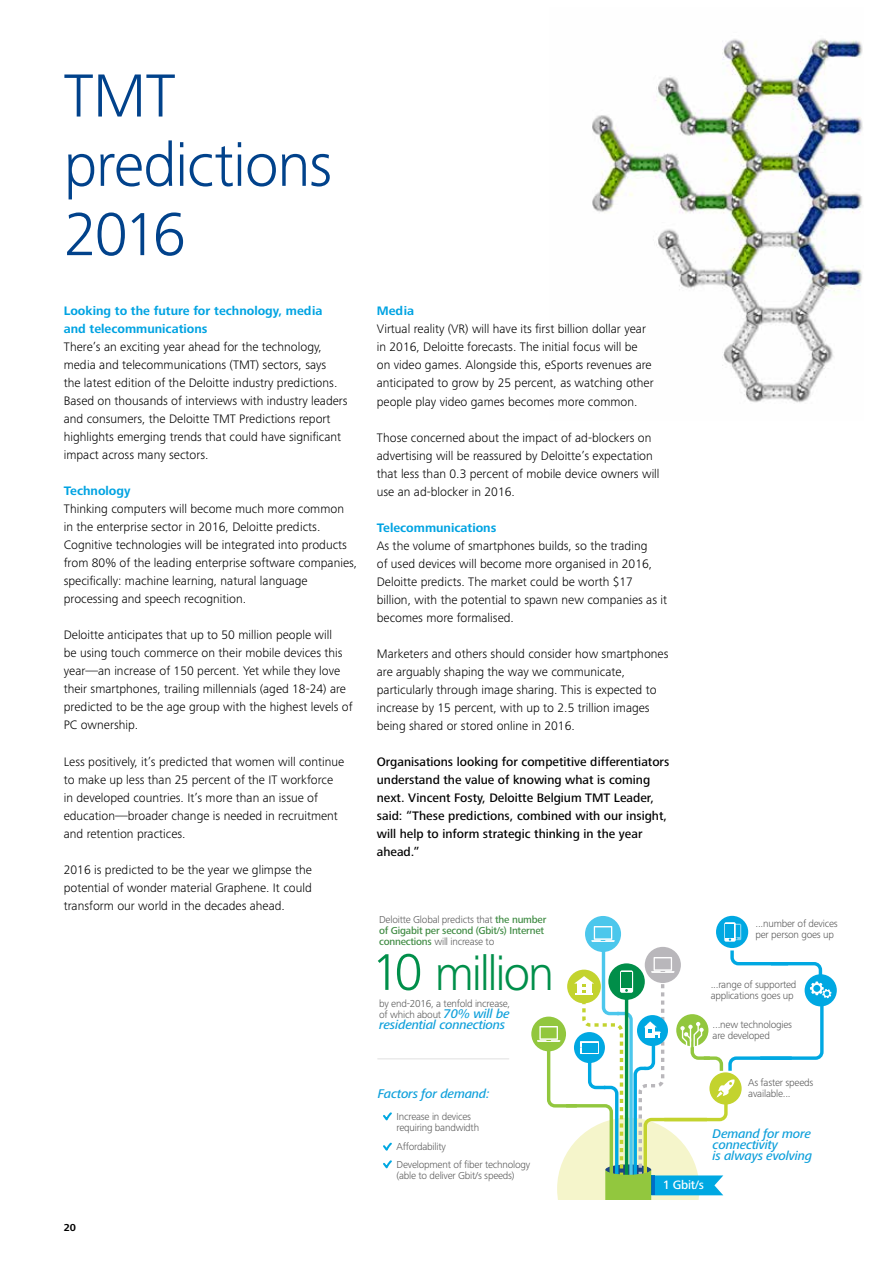
<style>
.page{position:relative;width:893px;height:1263px;background:#fff}
.page>*{position:absolute;margin:0;border:0;box-sizing:border-box;transform-origin:0 0}
.t1{font:300 63px/69.3px "Frutiger Next Pro";letter-spacing:-.02em;color:#01428b}
.t2{font:300 49.8px "Frutiger Next Pro";letter-spacing:-.05em;color:#008f4a}
.t3{font:italic 500 13.05px/10.9px "Frutiger Next Pro";letter-spacing:-.02em;color:#0fa0db}
.t4{font:300 12.75px/18px "Frutiger Next Pro";color:#000}
.t5{font:500 12.75px/18px "Frutiger Next Pro";color:#000}
.t6{font:700 12.75px/18px "Frutiger Next Pro";color:#00a3e2}
.t7{font:500 12.6px "Frutiger Next Pro";color:#fff}
.t8{font:300 10.5px/10.9px "Frutiger Next Pro";letter-spacing:-.02em;color:#575757}
.t9{font:500 10.5px/10.9px "Frutiger Next Pro";letter-spacing:-.02em;color:#3d8a41}
.t10{font:700 10.5px "Frutiger Next Pro";color:#000}
.s1{font-weight:300;color:#575757}
.s2{font-size:53.4px}
.s3{font-weight:500;font-style:italic;font-size:13.05px;color:#0fa0db}
</style>
<div class="page">
<img style="left:592px;top:38px;width:271px;height:365px">
<div style="left:585px;top:916px;width:36px;height:36px;background:#4cc7ec;border-radius:50%"></div>
<div style="left:805px;top:974px;width:32px;height:32px;background:#00a8e2;border-radius:50%"></div>
<hr style="left:378px;top:1058px;width:131px;height:1px;background:#e9e8e8">
<svg style="left:383px;top:1112px;width:9px;height:9px"></svg>
<svg style="left:383px;top:1142px;width:9px;height:27px"></svg>
<div style="left:716px;top:916px;width:32px;height:32px;background:#00a8e2;border-radius:50%"></div>
<div style="left:732px;top:924px;width:9px;height:16px;background:#7fd3f0"></div>
<div style="left:733px;top:925px;width:7px;height:12px;background:#00a8e2"></div>
<div style="left:724px;top:922px;width:12px;height:20px;background:#fff;border-radius:2px"></div>
<div style="left:725px;top:924px;width:9px;height:13px;background:#00a8e2"></div>
<div style="left:531px;top:1016px;width:35px;height:35px;background:#92c73e;border-radius:50%"></div>
<svg style="left:537px;top:926px;width:294px;height:273px"></svg>
<h1 class="t1" style="left:64px;top:61px;width:270px">TMT predictions<br>2016</h1>
<p class="t6" style="left:64px;top:302px;width:260px">Looking to the future for technology, media and telecommunications</p>
<p class="t4" style="left:64px;top:338px;width:285px">There’s an exciting year ahead for the technology, media and telecommunications (TMT) sectors, says<br>the latest edition of the Deloitte industry predictions.<br>Based on thousands of interviews with industry leaders and consumers, the Deloitte TMT Predictions report highlights emerging trends that could have significant impact across many sectors.</p>
<p class="t6" style="left:64px;top:482px;width:68px">Technology</p>
<p class="t4" style="left:64px;top:500px;width:295px">Thinking computers will become much more common<br>in the enterprise sector in 2016, Deloitte predicts.<br>Cognitive technologies will be integrated into products from 80% of the leading enterprise software companies, specifically: machine learning, natural language processing and speech recognition.</p>
<p class="t4" style="left:64px;top:626px;width:290px">Deloitte anticipates that up to 50 million people will<br>be using touch commerce on their mobile devices this year—an increase of 150 percent. Yet while they love their smartphones, trailing millennials (aged 18-24) are predicted to be the age group with the highest levels of PC ownership.</p>
<p class="t4" style="left:64px;top:752px;width:282px">Less positively, it’s predicted that women will continue to make up less than 25 percent of the IT workforce in developed countries. It’s more than an issue of education—broader change is needed in recruitment and retention practices.</p>
<p class="t4" style="left:64px;top:860px;width:250px;text-align:justify">2016 is predicted to be the year we glimpse the potential of wonder material Graphene. It could transform our world in the decades ahead.</p>
<p class="t10" style="left:64px;top:1221px;width:14px">20</p>
<p class="t6" style="left:377px;top:302px;width:39px">Media</p>
<p class="t4" style="left:377px;top:320px;width:278px">Virtual reality (VR) will have its first billion dollar year in 2016, Deloitte forecasts. The initial focus will be on video games. Alongside this, eSports revenues are anticipated to grow by 25 percent, as watching other people play video games becomes more common.</p>
<p class="t4" style="left:377px;top:428px;width:284px">Those concerned about the impact of ad-blockers on advertising will be reassured by Deloitte’s expectation that less than 0.3 percent of mobile device owners will use an ad-blocker in 2016.</p>
<p class="t6" style="left:377px;top:518px;width:121px">Telecommunications</p>
<p class="t4" style="left:377px;top:536px;width:292px">As the volume of smartphones builds, so the trading<br>of used devices will become more organised in 2016, Deloitte predicts. The market could be worth $17 billion, with the potential to spawn new companies as it becomes more formalised.</p>
<p class="t4" style="left:377px;top:644px;width:293px">Marketers and others should consider how smartphones are arguably shaping the way we communicate, particularly through image sharing. This is expected to increase by 15 percent, with up to 2.5 trillion images being shared or stored online in 2016.</p>
<p class="t5" style="left:377px;top:752px;width:294px">Organisations looking for competitive differentiators understand the value of knowing what is coming next. Vincent Fosty, Deloitte Belgium TMT Leader, said: “These predictions, combined with our insight, will help to inform strategic thinking in the year ahead.”</p>
<p class="t9" style="left:379px;top:914px;width:169px"><span class="s1">Deloitte Global predicts that</span> the number of Gigabit per second (Gbit/s) Internet connections <span class="s1">will increase to</span></p>
<h2 class="t2" style="left:371px;top:945px;width:184px"><span class="s2">10</span> million</h2>
<p class="t8" style="left:379px;top:997px;width:133px">by end-2016, a tenfold increase, of which about <span class="s3">70% will be</span></p>
<p class="t3" style="left:379px;top:1019px;width:128px">residential connections</p>
<p class="t8" style="left:755px;top:918px;width:84px">...number of devices per person goes up</p>
<p class="t8" style="left:711px;top:979px;width:87px">...range of supported applications goes up</p>
<p class="t8" style="left:713px;top:1019px;width:81px">...new technologies are developed</p>
<p class="t3" style="left:378px;top:1088px;width:114px">Factors for demand:</p>
<p class="t8" style="left:397px;top:1111px;width:84px">Increase in devices requiring bandwidth</p>
<p class="t8" style="left:397px;top:1138px;width:135px;line-height:17.5px">Affordability<br>Development of fiber technology</p>
<p class="t8" style="left:397px;top:1170px;width:120px">(able to deliver Gbit/s speeds)</p>
<p class="t8" style="left:748px;top:1077px;width:67px">As faster speeds available...</p>
<p class="t7" style="left:663px;top:1178px;width:43px">1 Gbit/s</p>
<p class="t3" style="left:713px;top:1128px;width:101px">Demand for more connectivity<br>is always evolving</p>
</div>
